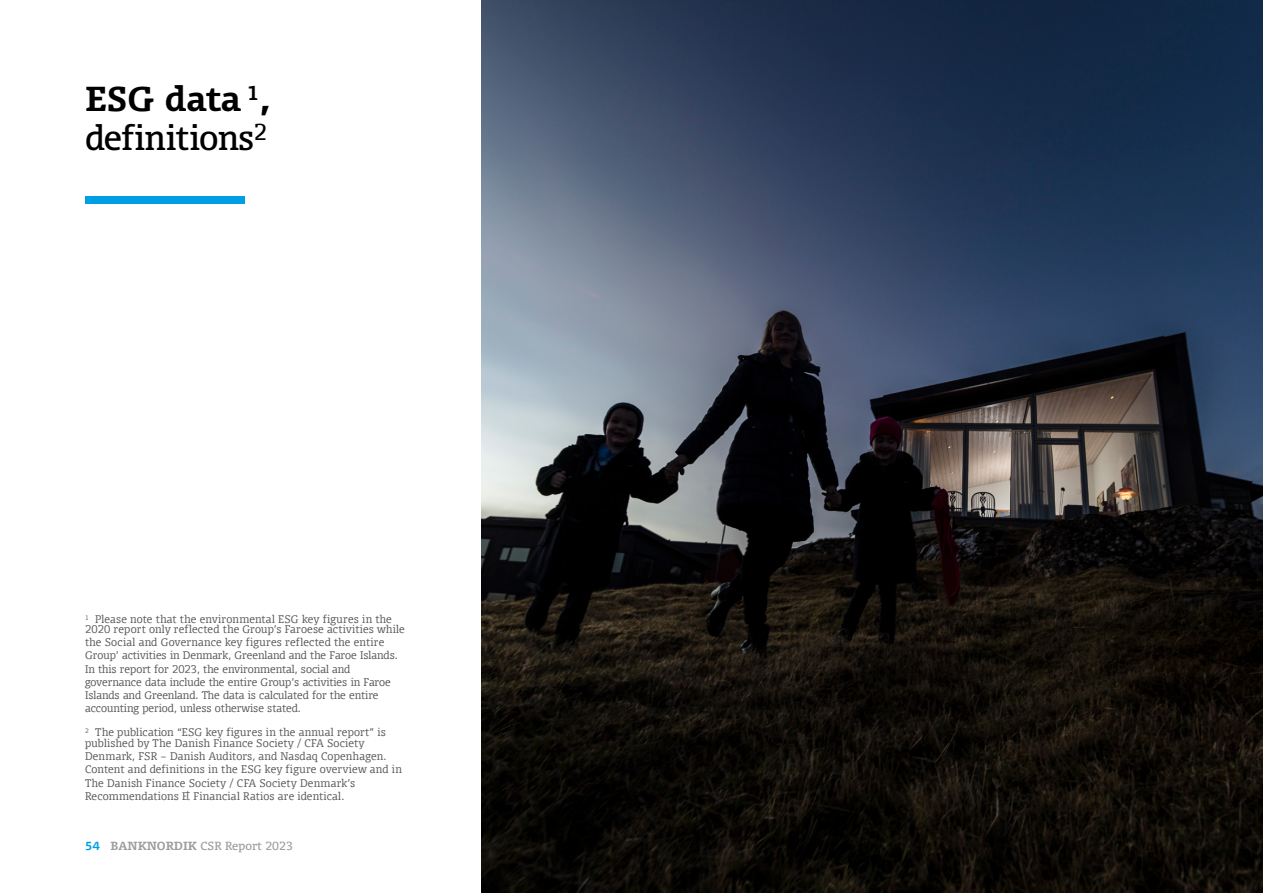
<style>
.page{position:relative;width:1263px;height:893px;background:#fff}
.page>*{position:absolute;margin:0;border:0;box-sizing:border-box;transform-origin:0 0}
.t1{font:33px "FF Olsen TF Regular FB";letter-spacing:-.025em;color:#000}
.t2{font:33px "FF Olsen TF Bold FB";letter-spacing:-.02em;color:#000}
.t3{font:11.25px "FF Olsen TF Regular FB";color:#9d9d9c}
.t4{font:10.5px/13px "FF Olsen TF Light FB";letter-spacing:.01em;color:#575756}
.s1{font-family:"FF Olsen TF Bold FB";color:#009fe3}
.s2{font-family:"FF Olsen TF Bold FB"}
</style>
<div class="page">
<div style="left:85px;top:196px;width:159px;height:7px;background:#009fe3"></div>
<img style="left:482px;top:0;width:781px;height:893px">
<h1 class="t2" style="left:85px;top:77px;width:187px">ESG data <sup>1</sup>,</h1>
<h1 class="t1" style="left:85px;top:117px;width:184px">definitions<sup>2</sup></h1>
<p class="t4" style="left:85px;top:614px;width:321px;line-height:10.1px"><sup>1</sup> Please note that the environmental ESG key figures in the<br>2020 report only reflected the Group’s Faroese activities while</p>
<p class="t4" style="left:85px;top:636px;width:314px">the Social and Governance key figures reflected the entire Group’ activities in Denmark, Greenland and the Faroe Islands.<br>In this report for 2023, the environmental, social and governance data include the entire Group’s activities in Faroe Islands and Greenland. The data is calculated for the entire accounting period, unless otherwise stated.</p>
<p class="t4" style="left:85px;top:727px;width:302px;line-height:10.5px"><sup>2</sup> The publication “ESG key figures in the annual report” is published by The Danish Finance Society / CFA Society</p>
<p class="t4" style="left:85px;top:749px;width:318px">Denmark, FSR – Danish Auditors, and Nasdaq Copenhagen.<br>Content and definitions in the ESG key figure overview and in The Danish Finance Society / CFA Society Denmark’s Recommendations &amp; Financial Ratios are identical.</p>
<p class="t3" style="left:85px;top:839px;width:209px"><span class="s1">54</span> <span class="s2">BANKNORDIK</span> CSR Report 2023</p>
</div>
